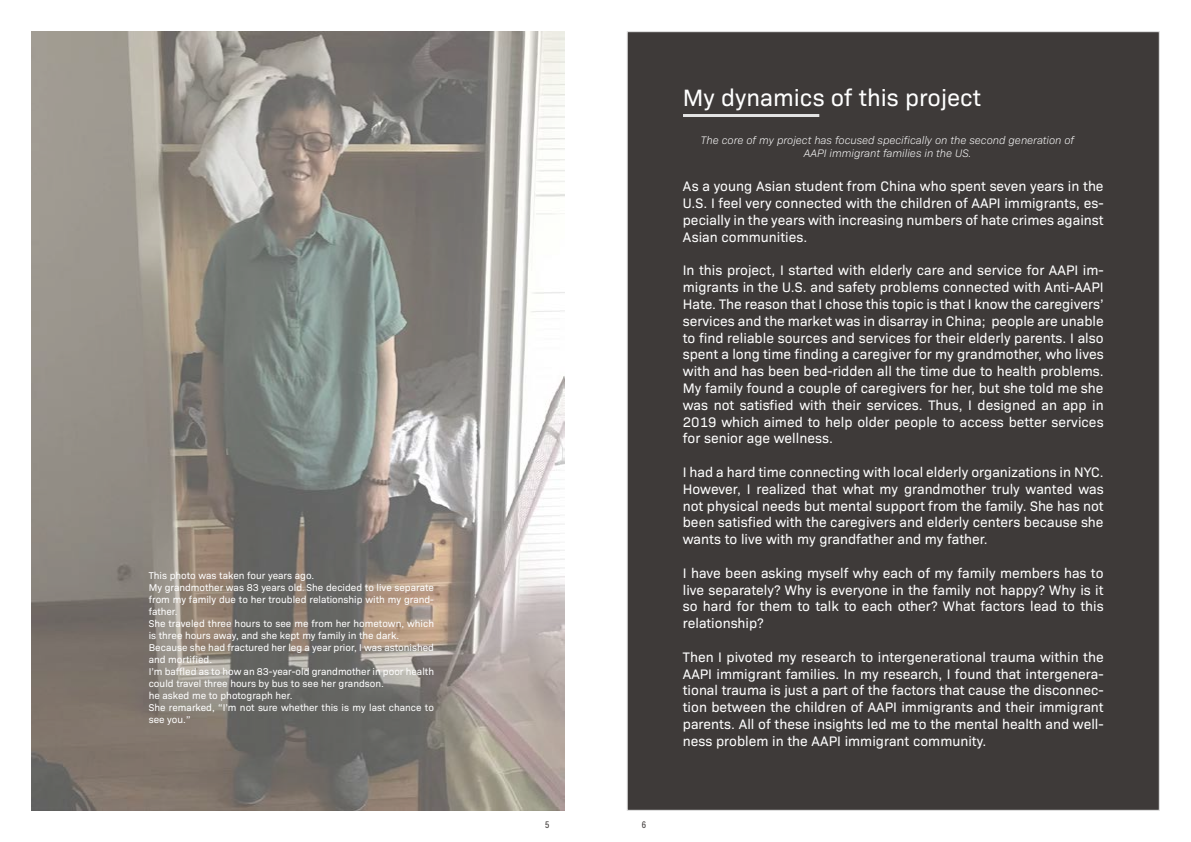
<style>
.page{position:relative;width:1191px;height:842px;background:#fff}
.page>*{position:absolute;margin:0;border:0;box-sizing:border-box;transform-origin:0 0}
.t1{font:24px "Bio Sans";color:#fff}
.t2{font:14px/16.8px "Bio Sans";color:#fff;text-align:justify}
.t3{font:italic 300 11px/13.2px "Bio Sans";color:#fff;text-align:center}
.t4{font:10px/12px "Bio Sans";color:#fff}
.t5{font:500 10px "Acumin Pro Cond";color:#3e3a39}
.s1{font-family:"Adobe Song Std";font-weight:300}
</style>
<div class="page">
<div style="left:626px;top:31px;width:533px;height:780px;background:#3e3a39;border:1px solid #e4e4e4"></div>
<hr style="left:683px;top:114px;width:136px;height:3px;background:#e4e4e4">
<img style="left:31px;top:31px;width:533px;height:780px">
<p class="t4" style="left:149px;top:569px;width:287px">This photo was taken four years ago.<br>My grandmother was 83 years old<span class="s1">.</span> She decided to live separate from my family due to her troubled relationship with my grand&shy;father.<br>She traveled three hours to see me from her hometown, which is three hours away, and she kept my family in the dark.<br>Because she had fractured her leg a year prior, I was astonished and mortified.<br>I’m baffled as to how an 83-year-old grandmother in poor health could travel three hours by bus to see her grandson.<br>he asked me to photograph her.<br>She remarked, “I’m not sure whether this is my last chance to see you.”</p>
<p class="t5" style="left:545px;top:818px;width:6px">5</p>
<p class="t5" style="left:642px;top:818px;width:6px">6</p>
<h1 class="t1" style="left:683px;top:80px;width:300px">My dynamics of this project</h1>
<p class="t3" style="left:701px;top:133px;width:375px">The core of my project has focused specifically on the second generation of<br>AAPI immigrant families in the US.</p>
<p class="t2" style="left:683px;top:177px;width:422px">As a young Asian student from China who spent seven years in the U.S. I feel very connected with the children of AAPI immigrants, es&shy;pecially in the years with increasing numbers of hate crimes against Asian communities.</p>
<p class="t2" style="left:683px;top:261px;width:422px">In this project, I started with elderly care and service for AAPI im&shy;migrants in the U.S. and safety problems connected with Anti-AAPI Hate. The reason that I chose this topic is that I know the caregivers’ services and the market was in disarray in China; people are unable to find reliable sources and services for their elderly parents. I also spent a long time finding a caregiver for my grandmother, who lives with and has been bed-ridden all the time due to health problems.<br>My family found a couple of caregivers for her, but she told me she was not satisfied with their services. Thus, I designed an app in 2019 which aimed to help older people to access better services for senior age wellness.</p>
<p class="t2" style="left:683px;top:463px;width:422px">I had a hard time connecting with local elderly organizations in NYC.<br>However, I realized that what my grandmother truly wanted was not physical needs but mental support from the family. She has not been satisfied with the caregivers and elderly centers because she wants to live with my grandfather and my father.</p>
<p class="t2" style="left:683px;top:563px;width:422px">I have been asking myself why each of my family members has to live separately? Why is everyone in the family not happy? Why is it so hard for them to talk to each other? What factors lead to this relationship?</p>
<p class="t2" style="left:683px;top:647px;width:422px">Then I pivoted my research to intergenerational trauma within the AAPI immigrant families. In my research, I found that intergenera&shy;tional trauma is just a part of the factors that cause the disconnec&shy;tion between the children of AAPI immigrants and their immigrant parents. All of these insights led me to the mental health and well&shy;ness problem in the AAPI immigrant community.</p>
</div>
